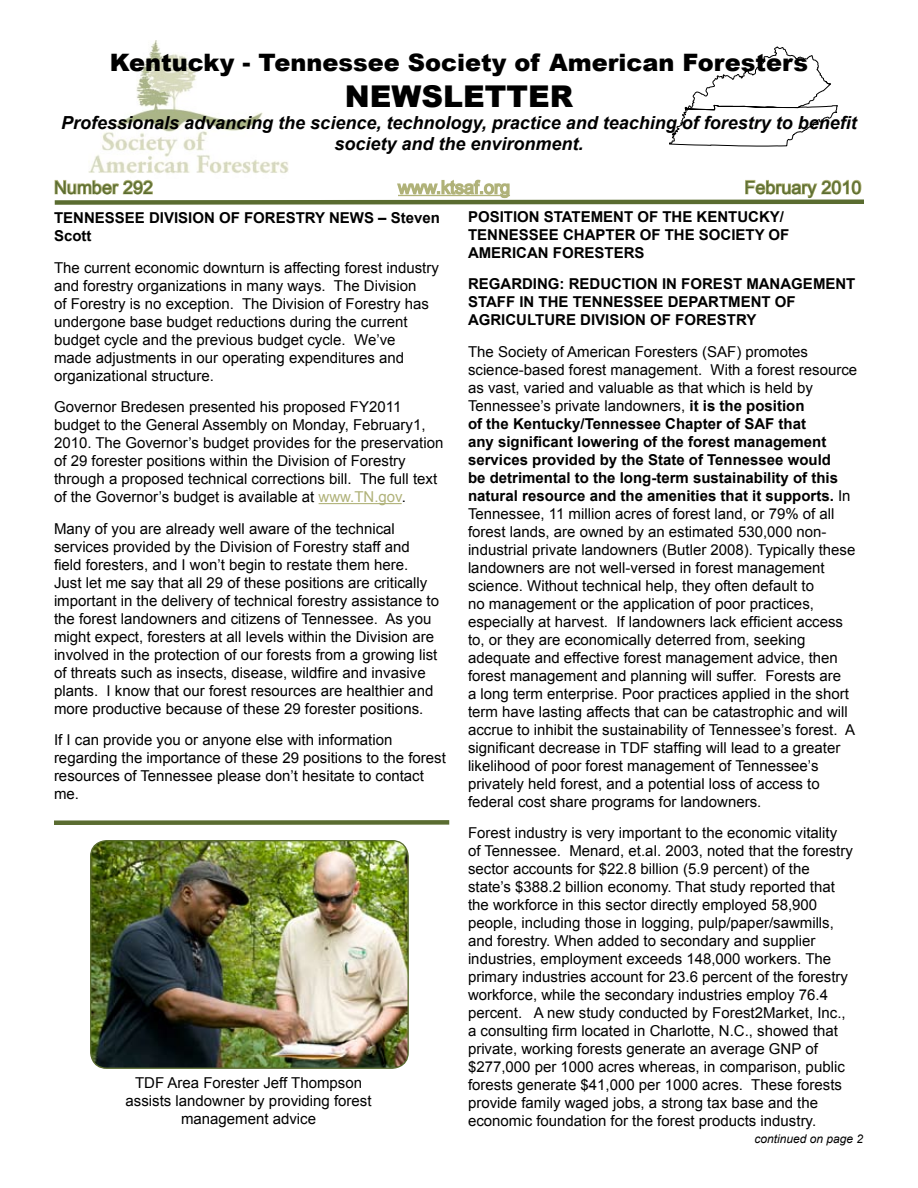
<style>
.page{position:relative;width:918px;height:1188px;background:#fff}
.page>*{position:absolute;margin:0;border:0;box-sizing:border-box;transform-origin:0 0}
.t1{font:900 30px "Arial";color:#000}
.t2{font:900 24px "Arial";color:#000}
.t3{font:italic 700 18px/21.6px "Arial";color:#000;text-align:center}
.t4{font:18px "Arial";color:#5a6c30}
.t5{font:15px/18px "Arial";color:#000}
.t6{font:700 15px/18px "Arial";color:#000}
.t7{font:italic 12px "Arial";color:#000}
.s1{color:#b0b279}
.s2{font-weight:700}
</style>
<div class="page">
<svg style="left:669px;top:46px;width:169px;height:100px"></svg>
<img style="left:88px;top:40px;width:201px;height:133px">
<svg style="left:54px;top:179px;width:810px;height:26px"></svg>
<hr style="left:319px;top:503px;width:83px;height:1px;background:#b0b279">
<div style="left:54px;top:820px;width:395px;height:5px;background:#5a6c30"></div>
<img style="left:91px;top:841px;width:317px;height:227px">
<div style="left:90px;top:840px;width:319px;height:229px;border:1px solid #5a6c30;border-radius:16px"></div>
<h2 class="t2" style="left:110px;top:45px;width:700px">Kentucky - Tennessee Society of American Foresters</h2>
<h1 class="t1" style="left:345px;top:75px;width:230px">NEWSLETTER</h1>
<p class="t3" style="left:61px;top:112px;width:797px">Professionals advancing the science, technology, practice and teaching of forestry to benefit society and the environment.</p>
<p class="t4" style="left:54px;top:175px;width:101px">Number 292</p>
<p class="t4" style="left:744px;top:175px;width:119px">February 2010</p>
<p class="t6" style="left:54px;top:209px;width:387px">Tennessee Division of Forestry News – Steven<br>Scott</p>
<p class="t5" style="left:54px;top:258px;width:386px">The current economic downturn is affecting forest industry and forestry organizations in many ways. The Division<br>of Forestry is no exception. The Division of Forestry has undergone base budget reductions during the current budget cycle and the previous budget cycle. We’ve<br>made adjustments in our operating expenditures and organizational structure.</p>
<p class="t5" style="left:54px;top:398px;width:391px">Governor Bredesen presented his proposed FY2011 budget to the General Assembly on Monday, February1, 2010. The Governor’s budget provides for the preservation of 29 forester positions within the Division of Forestry through a proposed technical corrections bill. The full text of the Governor’s budget is available at <span class="s1">www.TN.gov</span>.</p>
<p class="t5" style="left:54px;top:519px;width:387px">Many of you are already well aware of the technical services provided by the Division of Forestry staff and field foresters, and I won’t begin to restate them here.<br>Just let me say that all 29 of these positions are critically important in the delivery of technical forestry assistance to the forest landowners and citizens of Tennessee. As you might expect, foresters at all levels within the Division are involved in the protection of our forests from a growing list of threats such as insects, disease, wildfire and invasive plants. I know that our forest resources are healthier and more productive because of these 29 forester positions.</p>
<p class="t5" style="left:54px;top:731px;width:393px">If I can provide you or anyone else with information regarding the importance of these 29 positions to the forest resources of Tennessee please don’t hesitate to contact me.</p>
<p class="t6" style="left:468px;top:208px;width:323px">Position Statement of the Kentucky/<br>Tennessee Chapter of the Society of<br>American Foresters</p>
<p class="t6" style="left:468px;top:276px;width:385px">Regarding: Reduction in Forest Management<br>Staff in the Tennessee Department of<br>Agriculture Division of Forestry</p>
<p class="t5" style="left:468px;top:343px;width:391px">The Society of American Foresters (SAF) promotes science-based forest management. With a forest resource as vast, varied and valuable as that which is held by Tennessee’s private landowners, <span class="s2">it is the position<br>of the Kentucky/Tennessee Chapter of SAF</span></p>
<p class="t5" style="left:468px;top:415px;width:389px;text-indent:311px"><span class="s2">that<br>any significant lowering of the forest management services provided by the State of Tennessee would<br>be detrimental to the long-term sustainability of this natural resource and the amenities that it supports.</span> In Tennessee, 11 million acres of forest land, or 79% of all forest lands, are owned by an estimated 530,000 non&shy;industrial private landowners (Butler 2008). Typically these landowners are not well-versed in forest management science. Without technical help, they often default to<br>no management or the application of poor practices, especially at harvest. If landowners lack efficient access to, or they are economically deterred from, seeking adequate and effective forest management advice, then forest management and planning will suffer. Forests are<br>a long term enterprise. Poor practices applied in the short term have lasting affects that can be catastrophic and will accrue to inhibit the sustainability of Tennessee’s forest. A significant decrease in TDF staffing will lead to a greater likelihood of poor forest management of Tennessee’s privately held forest, and a potential loss of access to federal cost share programs for landowners.</p>
<p class="t5" style="left:468px;top:824px;width:386px">Forest industry is very important to the economic vitality of Tennessee. Menard, et.al. 2003, noted that the forestry sector accounts for $22.8 billion (5.9 percent) of the state’s $388.2 billion economy. That study reported that the workforce in this sector directly employed 58,900 people, including those in logging, pulp/paper/sawmills, and forestry. When added to secondary and supplier industries, employment exceeds 148,000 workers. The primary industries account for 23.6 percent of the forestry workforce, while the secondary industries employ 76.4 percent. A new study conducted by Forest2Market, Inc., a consulting firm located in Charlotte, N.C., showed that private, working forests generate an average GNP of $277,000 per 1000 acres whereas, in comparison, public forests generate $41,000 per 1000 acres. These forests provide family waged jobs, a strong tax base and the economic foundation for the forest products industry.</p>
<p class="t7" style="left:754px;top:1131px;width:110px">continued on page 2</p>
<p class="t5" style="left:126px;top:1074px;width:247px;text-align:center">TDF Area Forester Jeff Thompson assists landowner by providing forest management advice</p>
</div>
